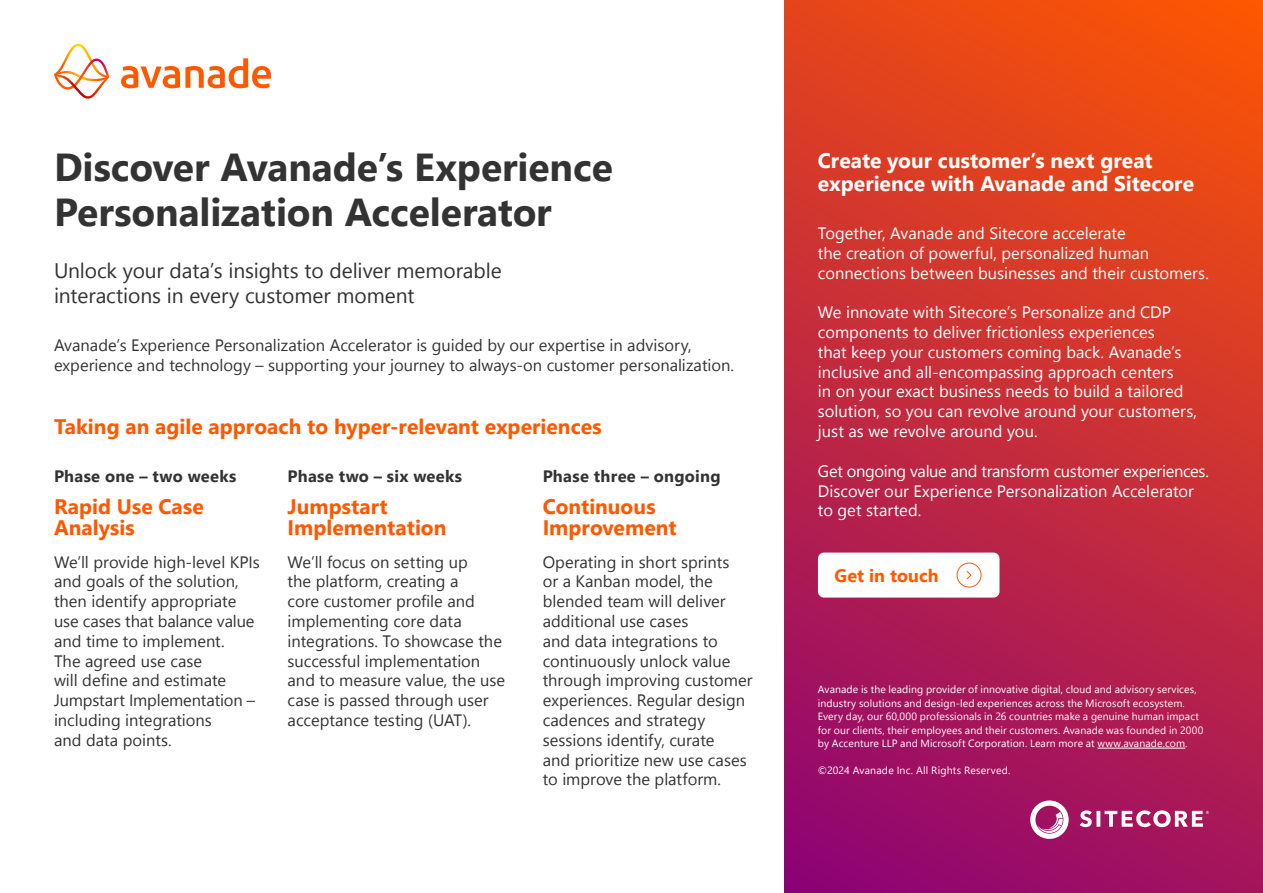
<style>
.page{position:relative;width:1263px;height:893px;background:#fff}
.page>*{position:absolute;margin:0;border:0;box-sizing:border-box;transform-origin:0 0}
.t1{font:700 39px/45px "Segoe UI";letter-spacing:-.005em;color:#333}
.t2{font:700 21px/21px "Segoe UI";color:#ff5800}
.t3{font:21px/25.2px "Segoe UI";letter-spacing:-.005em;color:#333}
.t4{font:700 21px/22.5px "Segoe UI";color:#fff}
.t5{font:700 18px "Segoe UI";color:#ff5800}
.t6{font:16.5px/19.8px "Segoe UI";color:#333}
.t7{font:16.5px/19.8px "Segoe UI";color:#fff}
.t8{font:700 16.5px "Segoe UI";letter-spacing:.015em;color:#333}
.t9{font:10.5px/13.5px "Segoe UI";letter-spacing:.01em;color:#fff}
</style>
<div class="page">
<div style="left:784px;top:0;width:479px;height:893px;background:linear-gradient(to bottom,#f24e0d,#970b6a)"></div>
<svg style="left:1030px;top:800px;width:39px;height:39px"></svg>
<svg style="left:1080px;top:810px;width:129px;height:17px"></svg>
<svg style="left:121px;top:58px;width:150px;height:30px"></svg>
<svg style="left:54px;top:44px;width:55px;height:55px"></svg>
<hr style="left:1097px;top:748px;width:88px;height:1px;background:#fff">
<div style="left:818px;top:553px;width:181px;height:45px;background:#fff;border-radius:6px"></div>
<div style="left:957px;top:563px;width:24px;height:24px;border:1px solid #ff5800;border-radius:50%"></div>
<svg style="left:966px;top:571px;width:6px;height:9px"></svg>
<h1 class="t1" style="left:54px;top:144px;width:560px">Discover Avanade’s Experience<br>Personalization Accelerator</h1>
<p class="t3" style="left:54px;top:257px;width:449px">Unlock your data’s insights to deliver memorable interactions in every customer moment</p>
<p class="t6" style="left:54px;top:335px;width:682px">Avanade’s Experience Personalization Accelerator is guided by our expertise in advisory, experience and technology – supporting your journey to always-on customer personalization.</p>
<p class="t2" style="left:54px;top:415px;width:549px">Taking an agile approach to hyper-relevant experiences</p>
<p class="t8" style="left:288px;top:464px;width:176px">Phase two – six weeks</p>
<p class="t8" style="left:54px;top:464px;width:184px">Phase one – two weeks</p>
<p class="t8" style="left:543px;top:464px;width:179px">Phase three – ongoing</p>
<p class="t2" style="left:54px;top:495px;width:151px">Rapid Use Case<br>Analysis</p>
<p class="t2" style="left:543px;top:495px;width:135px">Continuous<br>Improvement</p>
<p class="t6" style="left:54px;top:551px;width:207px">We’ll provide high-level KPIs and goals of the solution, then identify appropriate use cases that balance value and time to implement.<br>The agreed use case<br>will define and estimate<br>Jumpstart Implementation – including integrations<br>and data points.</p>
<p class="t2" style="left:288px;top:495px;width:160px">Jumpstart<br>Implementation</p>
<p class="t6" style="left:288px;top:551px;width:219px">We’ll focus on setting up<br>the platform, creating a<br>core customer profile and implementing core data integrations. To showcase the successful implementation and to measure value, the use case is passed through user acceptance testing (UAT).</p>
<p class="t6" style="left:543px;top:551px;width:211px">Operating in short sprints<br>or a Kanban model, the blended team will deliver additional use cases<br>and data integrations to continuously unlock value through improving customer experiences. Regular design cadences and strategy sessions identify, curate<br>and prioritize new use cases to improve the platform.</p>
<p class="t4" style="left:818px;top:149px;width:378px">Create your customer’s next great experience with Avanade and Sitecore</p>
<p class="t7" style="left:818px;top:223px;width:393px">Together, Avanade and Sitecore accelerate<br>the creation of powerful, personalized human connections between businesses and their customers.</p>
<p class="t7" style="left:818px;top:302px;width:381px">We innovate with Sitecore’s Personalize and CDP components to deliver frictionless experiences<br>that keep your customers coming back. Avanade’s inclusive and all-encompassing approach centers<br>in on your exact business needs to build a tailored solution, so you can revolve around your customers, just as we revolve around you.</p>
<p class="t7" style="left:818px;top:460px;width:393px">Get ongoing value and transform customer experiences.<br>Discover our Experience Personalization Accelerator to get started.</p>
<p class="t5" style="left:834px;top:562px;width:106px">Get in touch</p>
<p class="t9" style="left:818px;top:682px;width:387px">Avanade is the leading provider of innovative digital, cloud and advisory services, industry solutions and design-led experiences across the Microsoft ecosystem.<br>Every day, our 60,000 professionals in 26 countries make a genuine human impact for our clients, their employees and their customers. Avanade was founded in 2000 by Accenture LLP and Microsoft Corporation. Learn more at www.avanade.com.</p>
<p class="t9" style="left:818px;top:763px;width:194px">©2024 Avanade Inc. All Rights Reserved.</p>
</div>
